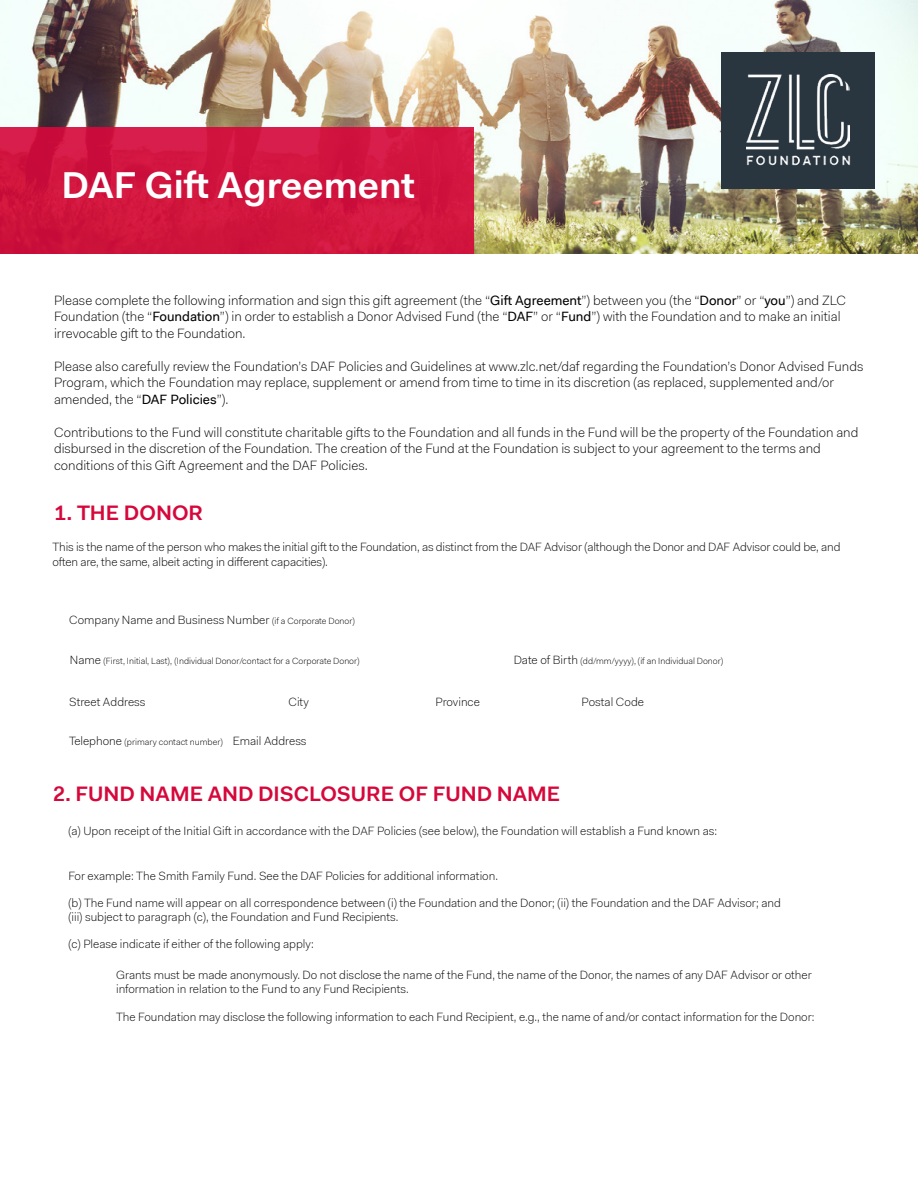
<style>
.page{position:relative;width:918px;height:1188px;background:#fff}
.page>*{position:absolute;margin:0;border:0;box-sizing:border-box;transform-origin:0 0}
.t1{font:600 37.5px "Fakt Pro";color:#fff}
.t2{font:600 21px "Fakt Pro";color:#d6083b}
.t3{font:300 13.5px/16.5px "Fakt Pro";color:#000}
.t4{font:300 12px/14.4px "Fakt Pro";color:#000}
.t5{font:300 9px "Fakt Pro";color:#000}
.s1{font-weight:400}
.s2{font-size:9px}
.s3{font-size:12px}
</style>
<div class="page">
<img style="left:0;top:0;width:918px;height:253px">
<div style="left:0;top:127px;width:474px;height:126px;background:linear-gradient(to right,#cf143e,#d31640)"></div>
<div style="left:722px;top:53px;width:153px;height:136px;background:#293640"></div>
<img style="left:746px;top:155px;width:105px;height:11px">
<img style="left:747px;top:74px;width:103px;height:76px">
<h1 class="t1" style="left:62px;top:160px;width:355px">DAF Gift Agreement</h1>
<p class="t3" style="left:54px;top:292px;width:793px">Please complete the following information and sign this gift agreement (the “<span class="s1">Gift Agreement</span>”) between you (the “<span class="s1">Donor</span>” or “<span class="s1">you</span>”) and ZLC<br>Foundation (the “<span class="s1">Foundation</span>”) in order to establish a Donor Advised Fund (the “<span class="s1">DAF</span>” or “<span class="s1">Fund</span>”) with the Foundation and to make an initial irrevocable gift to the Foundation.</p>
<p class="t3" style="left:54px;top:358px;width:811px">Please also carefully review the Foundation’s DAF Policies and Guidelines at www.zlc.net/daf regarding the Foundation’s Donor Advised Funds<br>Program, which the Foundation may replace, supplement or amend from time to time in its discretion (as replaced, supplemented and/or amended, the “<span class="s1">DAF Policies</span>”).</p>
<p class="t3" style="left:54px;top:424px;width:806px">Contributions to the Fund will constitute charitable gifts to the Foundation and all funds in the Fund will be the property of the Foundation and disbursed in the discretion of the Foundation. The creation of the Fund at the Foundation is subject to your agreement to the terms and conditions of this Gift Agreement and the DAF Policies.</p>
<h2 class="t2" style="left:55px;top:498px;width:150px">1. THE DONOR</h2>
<p class="t4" style="left:52px;top:540px;width:790px">This is the name of the person who makes the initial gift to the Foundation, as distinct from the DAF Advisor (although the Donor and DAF Advisor could be, and often are, the same, albeit acting in different capacities).</p>
<p class="t4" style="left:69px;top:613px;width:287px">Company Name and Business Number <span class="s2">(if a Corporate Donor)</span></p>
<p class="t5" style="left:70px;top:655px;width:291px"><span class="s3">Name</span> (First, Initial, Last), (Individual Donor/contact for a Corporate Donor)</p>
<p class="t5" style="left:514px;top:655px;width:211px"><span class="s3">Date of Birth</span> (dd/mm/yyyy), (if an Individual Donor)</p>
<p class="t4" style="left:69px;top:694px;width:78px">Street Address</p>
<p class="t4" style="left:288px;top:694px;width:22px">City</p>
<p class="t4" style="left:435px;top:694px;width:46px">Province</p>
<p class="t4" style="left:582px;top:694px;width:64px">Postal Code</p>
<p class="t5" style="left:69px;top:736px;width:239px"><span class="s3">Telephone</span> (primary contact number) <span class="s3">Email Address</span></p>
<h2 class="t2" style="left:53px;top:780px;width:509px">2. FUND NAME AND DISCLOSURE OF FUND NAME</h2>
<p class="t4" style="left:68px;top:823px;width:650px">(a) Upon receipt of the Initial Gift in accordance with the DAF Policies (see below), the Foundation will establish a Fund known as:</p>
<p class="t4" style="left:68px;top:869px;width:431px">For example: The Smith Family Fund. See the DAF Policies for additional information.</p>
<p class="t4" style="left:68px;top:896px;width:714px;line-height:13.5px">(b) The Fund name will appear on all correspondence between (i) the Foundation and the Donor; (ii) the Foundation and the DAF Advisor; and (iii) subject to paragraph (c), the Foundation and Fund Recipients.</p>
<p class="t4" style="left:68px;top:936px;width:247px">(c) Please indicate if either of the following apply:</p>
<p class="t4" style="left:116px;top:967px;width:697px">Grants must be made anonymously. Do not disclose the name of the Fund, the name of the Donor, the names of any DAF Advisor or other information in relation to the Fund to any Fund Recipients.</p>
<p class="t4" style="left:116px;top:1010px;width:700px">The Foundation may disclose the following information to each Fund Recipient, e.g., the name of and/or contact information for the Donor:</p>
</div>
